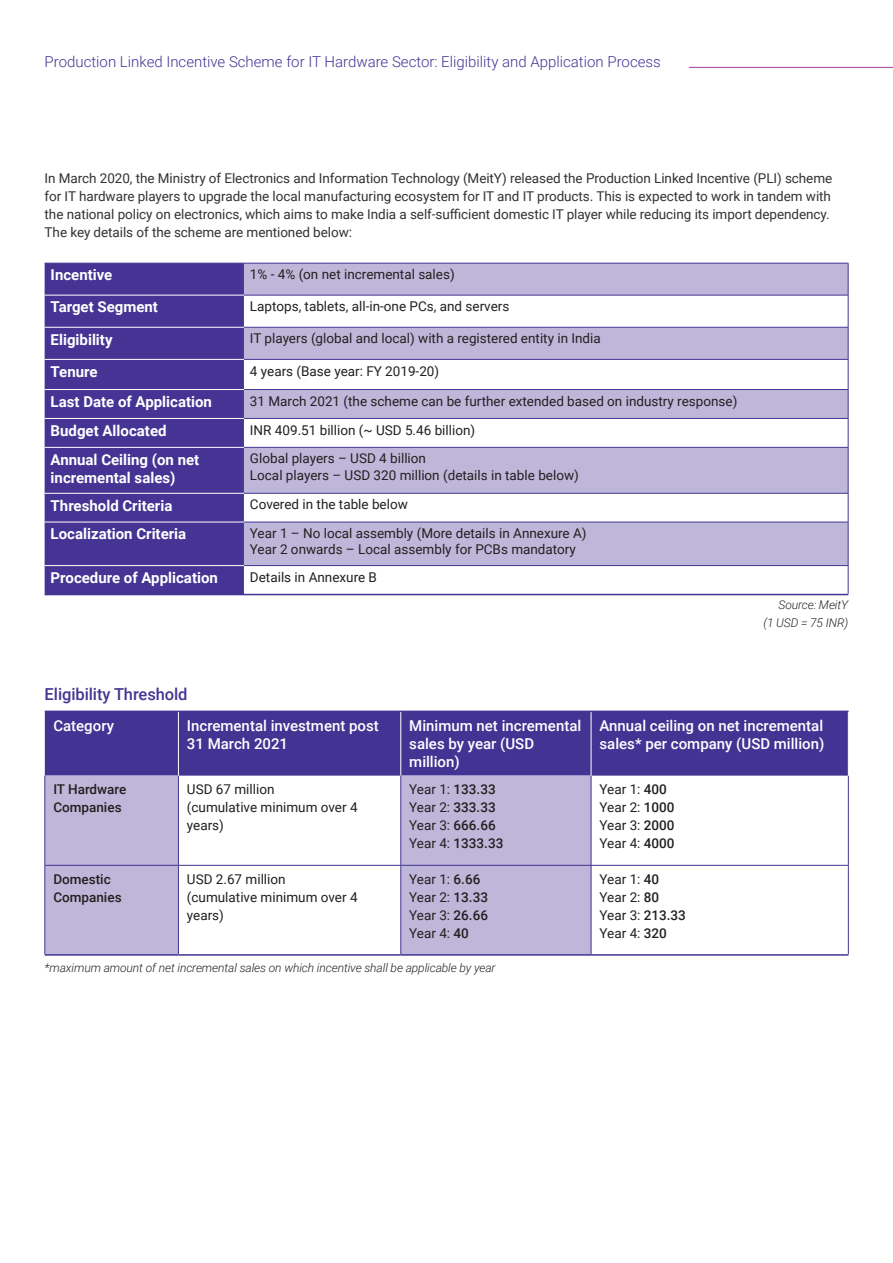
<style>
.page{position:relative;width:893px;height:1263px;background:#fff}
.page>*{position:absolute;margin:0;border:0;box-sizing:border-box;transform-origin:0 0}
.t1{font:500 16.5px "Roboto";letter-spacing:-.005em;color:#463494}
.t2{font:700 15px/18px "Roboto";color:#fff}
.t3{font:500 15px/18px "Roboto";color:#fff}
.t4{font:300 15px "Roboto";color:#433494}
.t5{font:13.5px/18px "Roboto";color:#231f20}
.t6{font:13.5px/18px "Roboto";letter-spacing:-.005em;color:#323232}
.t7{font:500 13.5px/18px "Roboto";color:#231f20}
.t8{font:italic 300 12px/18px "Roboto";letter-spacing:-.01em;color:#262324;text-align:right}
.s1{font-weight:400}
.s2{font-weight:500}
</style>
<div class="page">
<hr style="left:689px;top:67px;width:204px;height:1px;background:#a43d96">
<div style="left:45px;top:264px;width:199px;height:330px;background:#463494"></div>
<div style="left:244px;top:264px;width:604px;height:31px;background:#bfb7d9"></div>
<svg style="left:244px;top:296px;width:604px;height:298px;fill:#bfb7d9"></svg>
<hr style="left:244px;top:295px;width:604px;height:1px;background:#433494">
<hr style="left:244px;top:327px;width:604px;height:1px;background:#433494">
<hr style="left:244px;top:359px;width:604px;height:1px;background:#433494">
<hr style="left:244px;top:389px;width:604px;height:1px;background:#433494">
<hr style="left:244px;top:418px;width:604px;height:1px;background:#433494">
<hr style="left:244px;top:447px;width:604px;height:1px;background:#433494">
<hr style="left:244px;top:493px;width:604px;height:1px;background:#433494">
<hr style="left:244px;top:522px;width:604px;height:1px;background:#433494">
<hr style="left:244px;top:565px;width:604px;height:1px;background:#433494">
<hr style="left:45px;top:263px;width:199px;height:1px;background:#433494">
<hr style="left:244px;top:263px;width:604px;height:1px;background:#433494">
<hr style="left:45px;top:594px;width:199px;height:1px;background:#433494">
<hr style="left:244px;top:594px;width:604px;height:1px;background:#433494">
<hr style="left:848px;top:263px;width:1px;height:32px;background:#433494">
<hr style="left:848px;top:295px;width:1px;height:32px;background:#433494">
<hr style="left:848px;top:327px;width:1px;height:32px;background:#433494">
<svg style="left:848px;top:360px;width:1px;height:87px"></svg>
<hr style="left:848px;top:447px;width:1px;height:46px;background:#433494">
<svg style="left:848px;top:493px;width:1px;height:29px"></svg>
<hr style="left:848px;top:522px;width:1px;height:43px;background:#433494">
<svg style="left:848px;top:566px;width:1px;height:28px"></svg>
<hr style="left:45px;top:295px;width:199px;height:1px;background:#fff">
<hr style="left:45px;top:327px;width:199px;height:1px;background:#fff">
<hr style="left:45px;top:359px;width:199px;height:1px;background:#fff">
<hr style="left:45px;top:389px;width:199px;height:1px;background:#fff">
<hr style="left:45px;top:418px;width:199px;height:1px;background:#fff">
<hr style="left:45px;top:447px;width:199px;height:1px;background:#fff">
<hr style="left:45px;top:493px;width:199px;height:1px;background:#fff">
<hr style="left:45px;top:522px;width:199px;height:1px;background:#fff">
<hr style="left:45px;top:565px;width:199px;height:1px;background:#fff">
<div style="left:45px;top:712px;width:803px;height:64px;background:#433494"></div>
<svg style="left:46px;top:776px;width:545px;height:178px;fill:#bfb7d9"></svg>
<hr style="left:45px;top:776px;width:1px;height:89px;background:#433494">
<hr style="left:178px;top:776px;width:1px;height:89px;background:#433494">
<hr style="left:45px;top:865px;width:133px;height:1px;background:#433494">
<hr style="left:45px;top:865px;width:1px;height:89px;background:#433494">
<hr style="left:178px;top:865px;width:223px;height:1px;background:#433494">
<hr style="left:178px;top:865px;width:1px;height:89px;background:#433494">
<hr style="left:45px;top:711px;width:133px;height:1px;background:#433494">
<hr style="left:178px;top:711px;width:223px;height:1px;background:#433494">
<hr style="left:401px;top:711px;width:190px;height:1px;background:#433494">
<hr style="left:45px;top:954px;width:133px;height:2px;background:#433494">
<hr style="left:178px;top:954px;width:223px;height:2px;background:#433494">
<hr style="left:178px;top:712px;width:1px;height:64px;background:#fff">
<hr style="left:400px;top:712px;width:1px;height:64px;background:#fff">
<hr style="left:400px;top:776px;width:1px;height:89px;background:#433494">
<hr style="left:400px;top:865px;width:1px;height:89px;background:#433494">
<hr style="left:401px;top:865px;width:190px;height:1px;background:#433494">
<hr style="left:401px;top:954px;width:190px;height:2px;background:#433494">
<hr style="left:591px;top:776px;width:1px;height:89px;background:#433494">
<hr style="left:848px;top:776px;width:1px;height:89px;background:#433494">
<hr style="left:591px;top:865px;width:1px;height:89px;background:#433494">
<hr style="left:591px;top:865px;width:257px;height:1px;background:#433494">
<hr style="left:848px;top:865px;width:1px;height:89px;background:#433494">
<hr style="left:591px;top:954px;width:257px;height:2px;background:#433494">
<hr style="left:591px;top:712px;width:1px;height:64px;background:#fff">
<hr style="left:591px;top:711px;width:257px;height:1px;background:#433494">
<p class="t4" style="left:45px;top:51px;width:617px">Production Linked Incentive Scheme for IT Hardware Sector: Eligibility and Application Process</p>
<p class="t6" style="left:45px;top:169px;width:789px">In March 2020, the Ministry of Electronics and Information Technology (MeitY) released the Production Linked Incentive (PLI) scheme for IT hardware players to upgrade the local manufacturing ecosystem for IT and IT products. This is expected to work in tandem with the national policy on electronics, which aims to make India a self-sufficient domestic IT player while reducing its import dependency.<br>The key details of the scheme are mentioned below:</p>
<p class="t2" style="left:51px;top:265px;width:63px">Incentive</p>
<p class="t5" style="left:250px;top:265px;width:206px">1% - 4% (on net incremental sales)</p>
<p class="t2" style="left:51px;top:297px;width:109px">Target Segment</p>
<p class="t5" style="left:250px;top:297px;width:261px">Laptops, tablets, all-in-one PCs, and servers</p>
<p class="t2" style="left:51px;top:330px;width:63px">Eligibility</p>
<p class="t5" style="left:250px;top:329px;width:352px">IT players (global and local) with a registered entity in India</p>
<p class="t2" style="left:51px;top:362px;width:48px">Tenure</p>
<p class="t5" style="left:250px;top:361px;width:191px">4 years (Base year: FY 2019-20)</p>
<p class="t2" style="left:51px;top:392px;width:163px">Last Date of Application</p>
<p class="t5" style="left:250px;top:391px;width:489px">31 March 2021 (the scheme can be further extended based on industry response)</p>
<p class="t2" style="left:51px;top:421px;width:117px">Budget Allocated</p>
<p class="t5" style="left:250px;top:420px;width:227px">INR 409.51 billion (~ USD 5.46 billion)</p>
<p class="t2" style="left:51px;top:450px;width:150px">Annual Ceiling (on net incremental sales)</p>
<p class="t5" style="left:250px;top:450px;width:330px;line-height:16.2px">Global players – USD 4 billion<br>Local players – USD 320 million (details in table below)</p>
<p class="t2" style="left:51px;top:496px;width:123px">Threshold Criteria</p>
<p class="t5" style="left:250px;top:495px;width:159px">Covered in the table below</p>
<p class="t2" style="left:51px;top:524px;width:137px">Localization Criteria</p>
<p class="t5" style="left:250px;top:525px;width:338px;line-height:16.2px">Year 1 – No local assembly (More details in Annexure A)<br>Year 2 onwards – Local assembly for PCBs mandatory</p>
<p class="t2" style="left:51px;top:568px;width:169px">Procedure of Application</p>
<p class="t5" style="left:250px;top:567px;width:129px">Details in Annexure B</p>
<p class="t1" style="left:45px;top:683px;width:144px">Eligibility Threshold</p>
<p class="t8" style="left:763px;top:595px;width:86px">Source: MeitY<br>(1 USD = 75 INR)</p>
<p class="t3" style="left:53px;top:716px;width:62px">Category</p>
<p class="t3" style="left:187px;top:716px;width:193px">Incremental investment post<br>31 March 2021</p>
<p class="t3" style="left:409px;top:716px;width:174px">Minimum net incremental sales by year (USD million)</p>
<p class="t3" style="left:600px;top:716px;width:226px">Annual ceiling on net incremental sales* per company (USD million)</p>
<p class="t7" style="left:53px;top:780px;width:75px">IT Hardware<br>Companies</p>
<p class="t5" style="left:187px;top:780px;width:172px">USD 67 million<br>(cumulative minimum over 4 years)</p>
<p class="t7" style="left:409px;top:780px;width:96px"><span class="s1">Year 1:</span> 133.33<br><span class="s1">Year 2:</span> 333.33<br><span class="s1">Year 3:</span> 666.66<br><span class="s1">Year 4:</span> 1333.33</p>
<p class="t5" style="left:600px;top:780px;width:76px">Year 1: <span class="s2">400<br></span>Year 2: <span class="s2">1000<br></span>Year 3: <span class="s2">2000<br></span>Year 4: <span class="s2">4000</span></p>
<p class="t7" style="left:53px;top:870px;width:70px">Domestic<br>Companies</p>
<p class="t5" style="left:187px;top:870px;width:172px">USD 2.67 million (cumulative minimum over 4 years)</p>
<p class="t5" style="left:409px;top:870px;width:80px">Year 1: <span class="s2">6.66<br></span>Year 2: <span class="s2">13.33<br></span>Year 3: <span class="s2">26.66<br></span>Year 4: <span class="s2">40</span></p>
<p class="t5" style="left:600px;top:870px;width:88px">Year 1: <span class="s2">40<br></span>Year 2: <span class="s2">80<br></span>Year 3: <span class="s2">213.33<br></span>Year 4: <span class="s2">320</span></p>
<p class="t8" style="left:45px;top:958px;width:452px">*maximum amount of net incremental sales on which incentive shall be applicable by year</p>
</div>
